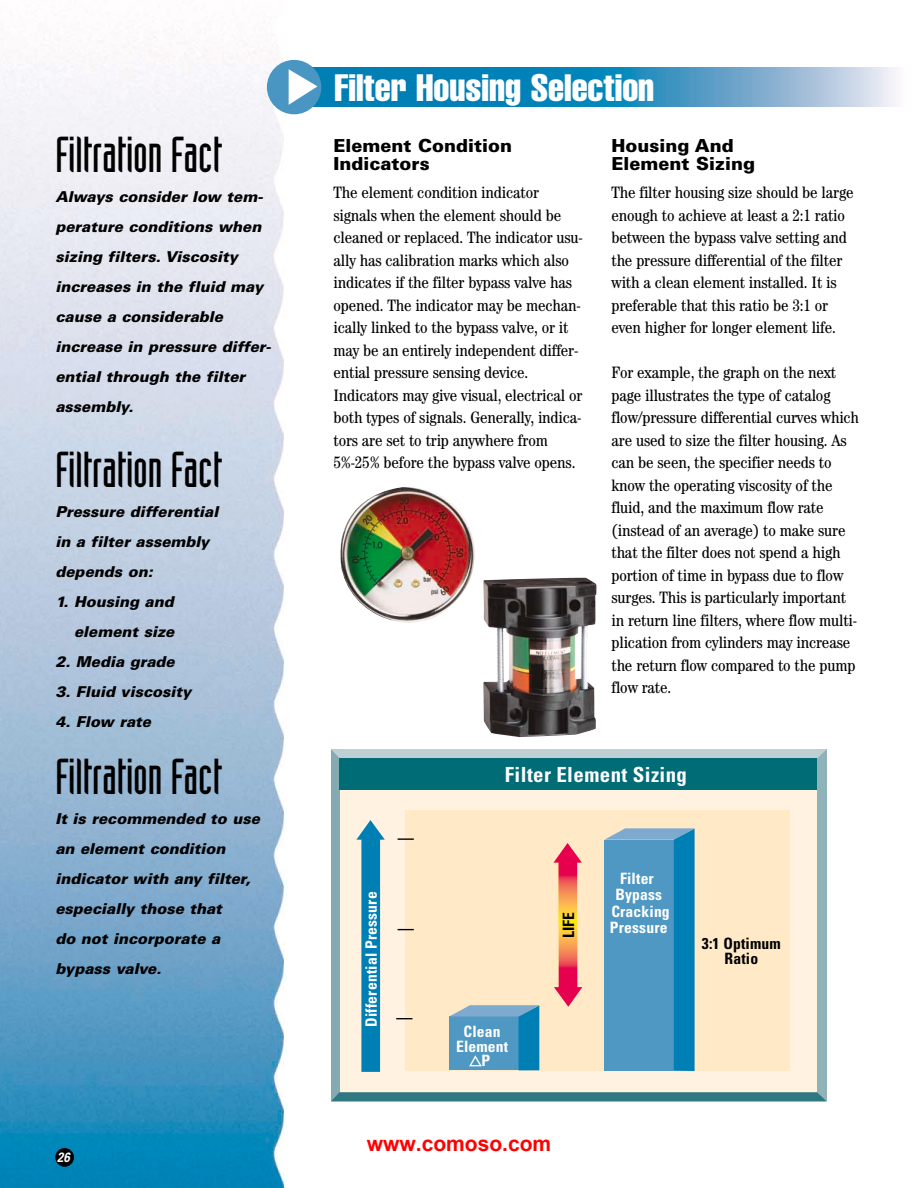
<style>
.page{position:relative;width:918px;height:1188px;background:#fff}
.page>*{position:absolute;margin:0;border:0;box-sizing:border-box;transform-origin:0 0}
.t1{font:49.5px "Industria LT Solid";color:#000}
.t2{font:extra-condensed 37.5px "Helvetica";color:#fff}
.t3{font:700 21px "Arial";color:#f00}
.t4{font:700 condensed 20.85px "Univers";letter-spacing:.02em;color:#fff}
.t5{font:900 18px/18px "Univers";color:#000}
.t6{font:condensed 16.5px/22.5px "Century LT";letter-spacing:-.005em;color:#000}
.t7{font:700 condensed 15.6px/16.2px "Univers";letter-spacing:.01em;color:#fff;text-align:center}
.t8{font:700 condensed 15.6px/14.9px "Univers";letter-spacing:.01em;color:#000;text-align:center}
.t9{font:italic 900 15px/30px "Univers";color:#000}
.t10{font:italic 700 13.5px "Univers";color:#fff;scale:.85 1}
</style>
<div class="page">
<img style="left:0;top:34px;width:287px;height:1154px">
<img style="left:313px;top:67px;width:582px;height:40px">
<div style="left:267px;top:60px;width:54px;height:54px;background:#4996c2;border-radius:50%"></div>
<svg style="left:289px;top:69px;width:28px;height:36px"></svg>
<div style="left:55px;top:1148px;width:19px;height:19px;background:#000;border-radius:50%"></div>
<div style="left:340px;top:758px;width:478px;height:336px;background:#fff2e0"></div>
<div style="left:331px;top:749px;width:9px;height:352px;background:#84abb2"></div>
<div style="left:817px;top:749px;width:10px;height:352px;background:#90b2b9"></div>
<div style="left:331px;top:749px;width:496px;height:9px;background:#bed0d4"></div>
<svg style="left:331px;top:1092px;width:495px;height:9px;background:#357b85"></svg>
<div style="left:340px;top:758px;width:477px;height:32px;background:#006c76"></div>
<div style="left:405px;top:810px;width:385px;height:261px;background:#ffe9c7"></div>
<svg style="left:604px;top:828px;width:91px;height:243px;background:#4094c0"></svg>
<svg style="left:554px;top:843px;width:28px;height:164px"></svg>
<svg style="left:356px;top:820px;width:29px;height:252px"></svg>
<svg style="left:449px;top:1005px;width:90px;height:65px;background:#4997c2"></svg>
<svg style="left:396px;top:1018px;width:16px;height:1px"></svg>
<svg style="left:398px;top:838px;width:16px;height:2px"></svg>
<svg style="left:398px;top:929px;width:16px;height:1px"></svg>
<img style="left:340px;top:487px;width:135px;height:136px">
<img style="left:483px;top:577px;width:114px;height:160px">
<h1 class="t1" style="left:56px;top:137px;width:168px">Filtration Fact</h1>
<p class="t9" style="left:55px;top:183px;width:219px">Always consider low tem&shy;perature conditions when sizing filters. Viscosity increases in the fluid may cause a considerable increase in pressure differ&shy;ential through the filter assembly.</p>
<h1 class="t1" style="left:56px;top:452px;width:168px">Filtration Fact</h1>
<p class="t9" style="left:55px;top:498px;width:167px">Pressure differential in a filter assembly depends on:</p>
<p class="t9" style="left:55px;top:588px;width:123px;text-align:right">1. Housing and element size</p>
<p class="t9" style="left:56px;top:648px;width:124px">2. Media grade</p>
<p class="t9" style="left:56px;top:678px;width:137px">3. Fluid viscosity</p>
<p class="t9" style="left:56px;top:708px;width:100px">4. Flow rate</p>
<h1 class="t1" style="left:56px;top:759px;width:168px">Filtration Fact</h1>
<p class="t9" style="left:55px;top:805px;width:209px">It is recommended to use an element condition indicator with any filter, especially those that<br>do not incorporate a bypass valve.</p>
<p class="t10" style="left:57px;top:1152px;width:19px">26</p>
<h2 class="t2" style="left:334px;top:75px;width:321px">Filter Housing Selection</h2>
<p class="t5" style="left:333px;top:138px;width:180px">Element Condition<br>Indicators</p>
<p class="t6" style="left:333px;top:183px;width:251px">The element condition indicator signals when the element should be cleaned or replaced. The indicator usu&shy;ally has calibration marks which also indicates if the filter bypass valve has opened. The indicator may be mechan&shy;ically linked to the bypass valve, or it may be an entirely independent differ&shy;ential pressure sensing device.<br>Indicators may give visual, electrical or both types of signals. Generally, indica&shy;tors are set to trip anywhere from 5%-25% before the bypass valve opens.</p>
<p class="t5" style="left:612px;top:138px;width:145px">Housing And<br>Element Sizing</p>
<p class="t6" style="left:612px;top:183px;width:244px">The filter housing size should be large enough to achieve at least a 2:1 ratio between the bypass valve setting and the pressure differential of the filter with a clean element installed. It is preferable that this ratio be 3:1 or even higher for longer element life.</p>
<p class="t6" style="left:612px;top:363px;width:249px">For example, the graph on the next page illustrates the type of catalog flow/pressure differential curves which are used to size the filter housing. As can be seen, the specifier needs to know the operating viscosity of the fluid, and the maximum flow rate (instead of an average) to make sure that the filter does not spend a high portion of time in bypass due to flow surges. This is particularly important in return line filters, where flow multi&shy;plication from cylinders may increase the return flow compared to the pump flow rate.</p>
<p class="t4" style="left:505px;top:767px;width:184px">Filter Element Sizing</p>
<p class="t7" style="left:365px;top:1027px;width:137px;rotate:-90deg">Differential Pressure</p>
<p class="t7" style="left:456px;top:1025px;width:54px;line-height:14.9px">Clean<br>Element<br>P</p>
<p class="t8" style="left:563px;top:938px;width:28px;rotate:-90deg">LIFE</p>
<p class="t3" style="left:367px;top:1129px;width:186px">www.comoso.com</p>
<p class="t7" style="left:610px;top:872px;width:61px">Filter<br>Bypass<br>Cracking<br>Pressure</p>
<p class="t8" style="left:702px;top:938px;width:80px">3:1 Optimum<br>Ratio</p>
</div>
